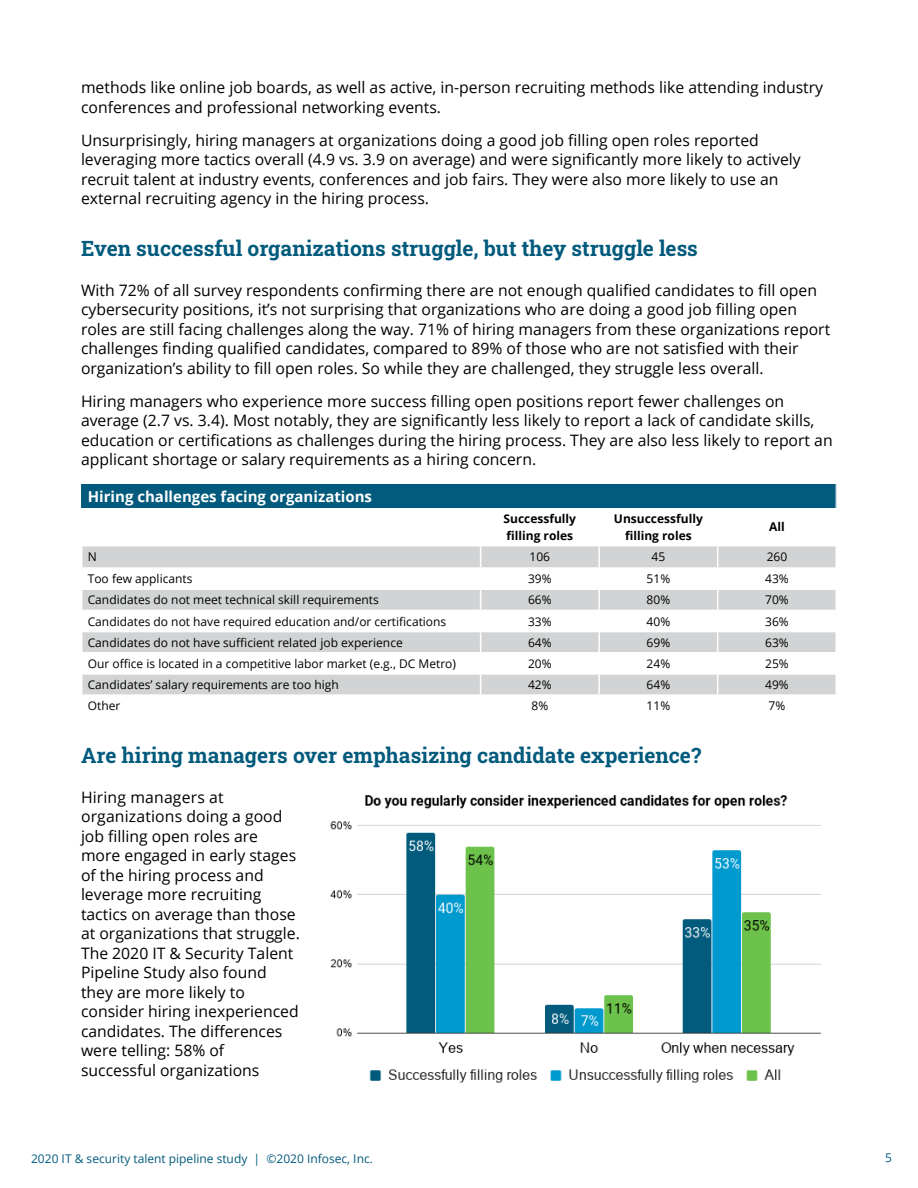
<style>
.page{position:relative;width:918px;height:1188px;background:#fff}
.page>*{position:absolute;margin:0;border:0;box-sizing:border-box;transform-origin:0 0}
.t1{font:21px "Roboto Slab";color:#025a7c}
.body{font:15.75px/19.5px "Open Sans";color:#000}
.table_header{font:700 15px "Open Sans";color:#fff}
.table_copy{font:12px "Open Sans";color:#000}
.t2{font:12px "Open Sans";color:#025a7c}
.table_copy-2{font:700 12px/16.5px "Open Sans";color:#000}
</style>
<div class="page">
<div style="left:82px;top:485px;width:754px;height:23px;background:#025a7c"></div>
<svg style="left:82px;top:546px;width:754px;height:148px;fill:#d1d3d4"></svg>
<svg style="left:836px;top:485px;width:1px;height:23px"></svg>
<hr style="left:598px;top:546px;width:2px;height:21px;background:#fff">
<hr style="left:81px;top:567px;width:400px;height:2px;background:#fff">
<hr style="left:481px;top:567px;width:118px;height:2px;background:#fff">
<hr style="left:599px;top:567px;width:119px;height:2px;background:#fff">
<svg style="left:598px;top:569px;width:2px;height:19px"></svg>
<hr style="left:718px;top:567px;width:119px;height:2px;background:#fff">
<hr style="left:81px;top:588px;width:400px;height:2px;background:#fff">
<hr style="left:481px;top:588px;width:118px;height:2px;background:#fff">
<hr style="left:599px;top:588px;width:119px;height:2px;background:#fff">
<hr style="left:598px;top:590px;width:2px;height:20px;background:#fff">
<hr style="left:718px;top:588px;width:119px;height:2px;background:#fff">
<hr style="left:81px;top:610px;width:400px;height:1px;background:#fff">
<hr style="left:481px;top:610px;width:118px;height:1px;background:#fff">
<hr style="left:599px;top:610px;width:119px;height:1px;background:#fff">
<hr style="left:598px;top:611px;width:2px;height:20px;background:#fff">
<hr style="left:718px;top:610px;width:119px;height:1px;background:#fff">
<hr style="left:81px;top:631px;width:400px;height:1px;background:#fff">
<hr style="left:481px;top:631px;width:118px;height:1px;background:#fff">
<hr style="left:599px;top:631px;width:119px;height:1px;background:#fff">
<hr style="left:598px;top:632px;width:2px;height:20px;background:#fff">
<hr style="left:718px;top:631px;width:119px;height:1px;background:#fff">
<hr style="left:81px;top:652px;width:400px;height:2px;background:#fff">
<hr style="left:481px;top:652px;width:118px;height:2px;background:#fff">
<hr style="left:599px;top:652px;width:119px;height:2px;background:#fff">
<hr style="left:718px;top:652px;width:119px;height:2px;background:#fff">
<hr style="left:81px;top:673px;width:400px;height:2px;background:#fff">
<hr style="left:481px;top:673px;width:118px;height:2px;background:#fff">
<hr style="left:599px;top:673px;width:119px;height:2px;background:#fff">
<svg style="left:598px;top:654px;width:2px;height:40px"></svg>
<hr style="left:718px;top:673px;width:119px;height:2px;background:#fff">
<svg style="left:480px;top:546px;width:1px;height:149px"></svg>
<svg style="left:717px;top:546px;width:1px;height:149px"></svg>
<img style="left:330px;top:794px;width:492px;height:289px">
<p class="body" style="left:81px;top:77px;width:744px">methods like online job boards, as well as active, in-person recruiting methods like attending industry conferences and professional networking events.</p>
<p class="body" style="left:81px;top:130px;width:721px">Unsurprisingly, hiring managers at organizations doing a good job filling open roles reported leveraging more tactics overall (4.9 vs. 3.9 on average) and were significantly more likely to actively recruit talent at industry events, conferences and job fairs. They were also more likely to use an external recruiting agency in the hiring process.</p>
<p class="t1" style="left:81px;top:234px;width:618px">Even successful organizations struggle, but they struggle less</p>
<p class="body" style="left:81px;top:280px;width:751px">With 72% of all survey respondents confirming there are not enough qualified candidates to fill open cybersecurity positions, it’s not surprising that organizations who are doing a good job filling open roles are still facing challenges along the way. 71% of hiring managers from these organizations report challenges finding qualified candidates, compared to 89% of those who are not satisfied with their organization’s ability to fill open roles. So while they are challenged, they struggle less overall.</p>
<p class="body" style="left:81px;top:391px;width:753px">Hiring managers who experience more success filling open positions report fewer challenges on average (2.7 vs. 3.4). Most notably, they are significantly less likely to report a lack of candidate skills, education or certifications as challenges during the hiring process. They are also less likely to report an applicant shortage or salary requirements as a hiring concern.</p>
<p class="table_header" style="left:88px;top:486px;width:286px">Hiring challenges facing organizations</p>
<p class="table_copy-2" style="left:504px;top:510px;width:74px">Successfully filling roles</p>
<p class="table_copy-2" style="left:614px;top:510px;width:90px;text-align:center">Unsuccessfully filling roles</p>
<p class="table_copy-2" style="left:769px;top:519px;width:17px">All</p>
<p class="table_copy" style="left:88px;top:549px;width:11px">N</p>
<p class="table_copy" style="left:530px;top:549px;width:22px">106</p>
<p class="table_copy" style="left:652px;top:549px;width:15px">45</p>
<p class="table_copy" style="left:767px;top:549px;width:22px">260</p>
<p class="table_copy" style="left:88px;top:571px;width:106px">Too few applicants</p>
<p class="table_copy" style="left:528px;top:571px;width:25px">39%</p>
<p class="table_copy" style="left:647px;top:571px;width:25px">51%</p>
<p class="table_copy" style="left:765px;top:571px;width:25px">43%</p>
<p class="table_copy" style="left:88px;top:592px;width:293px">Candidates do not meet technical skill requirements</p>
<p class="table_copy" style="left:528px;top:592px;width:25px">66%</p>
<p class="table_copy" style="left:647px;top:592px;width:25px">80%</p>
<p class="table_copy" style="left:765px;top:592px;width:25px">70%</p>
<p class="table_copy" style="left:88px;top:613px;width:360px">Candidates do not have required education and/or certifications</p>
<p class="table_copy" style="left:528px;top:613px;width:25px">33%</p>
<p class="table_copy" style="left:647px;top:613px;width:25px">40%</p>
<p class="table_copy" style="left:765px;top:613px;width:25px">36%</p>
<p class="table_copy" style="left:88px;top:634px;width:317px">Candidates do not have sufficient related job experience</p>
<p class="table_copy" style="left:528px;top:634px;width:25px">64%</p>
<p class="table_copy" style="left:647px;top:634px;width:25px">69%</p>
<p class="table_copy" style="left:765px;top:634px;width:25px">63%</p>
<p class="table_copy" style="left:88px;top:655px;width:370px">Our office is located in a competitive labor market (e.g., DC Metro)</p>
<p class="table_copy" style="left:528px;top:655px;width:25px">20%</p>
<p class="table_copy" style="left:647px;top:655px;width:25px">24%</p>
<p class="table_copy" style="left:765px;top:655px;width:25px">25%</p>
<p class="table_copy" style="left:88px;top:677px;width:253px">Candidates’ salary requirements are too high</p>
<p class="table_copy" style="left:528px;top:677px;width:25px">42%</p>
<p class="table_copy" style="left:647px;top:677px;width:25px">64%</p>
<p class="table_copy" style="left:765px;top:677px;width:25px">49%</p>
<p class="table_copy" style="left:88px;top:698px;width:34px">Other</p>
<p class="table_copy" style="left:532px;top:698px;width:18px">8%</p>
<p class="table_copy" style="left:647px;top:698px;width:25px">11%</p>
<p class="table_copy" style="left:769px;top:698px;width:18px">7%</p>
<p class="t1" style="left:81px;top:741px;width:622px">Are hiring managers over emphasizing candidate experience?</p>
<p class="body" style="left:81px;top:787px;width:220px">Hiring managers at organizations doing a good job filling open roles are more engaged in early stages of the hiring process and leverage more recruiting tactics on average than those at organizations that struggle.<br>The 2020 IT &amp; Security Talent<br>Pipeline Study also found they are more likely to consider hiring inexperienced candidates. The differences were telling: 58% of successful organizations</p>
<p class="t2" style="left:31px;top:1151px;width:343px">2020 IT &amp; security talent pipeline study | ©2020 Infosec, Inc.</p>
<p class="t2" style="left:885px;top:1150px;width:8px">5</p>
</div>
